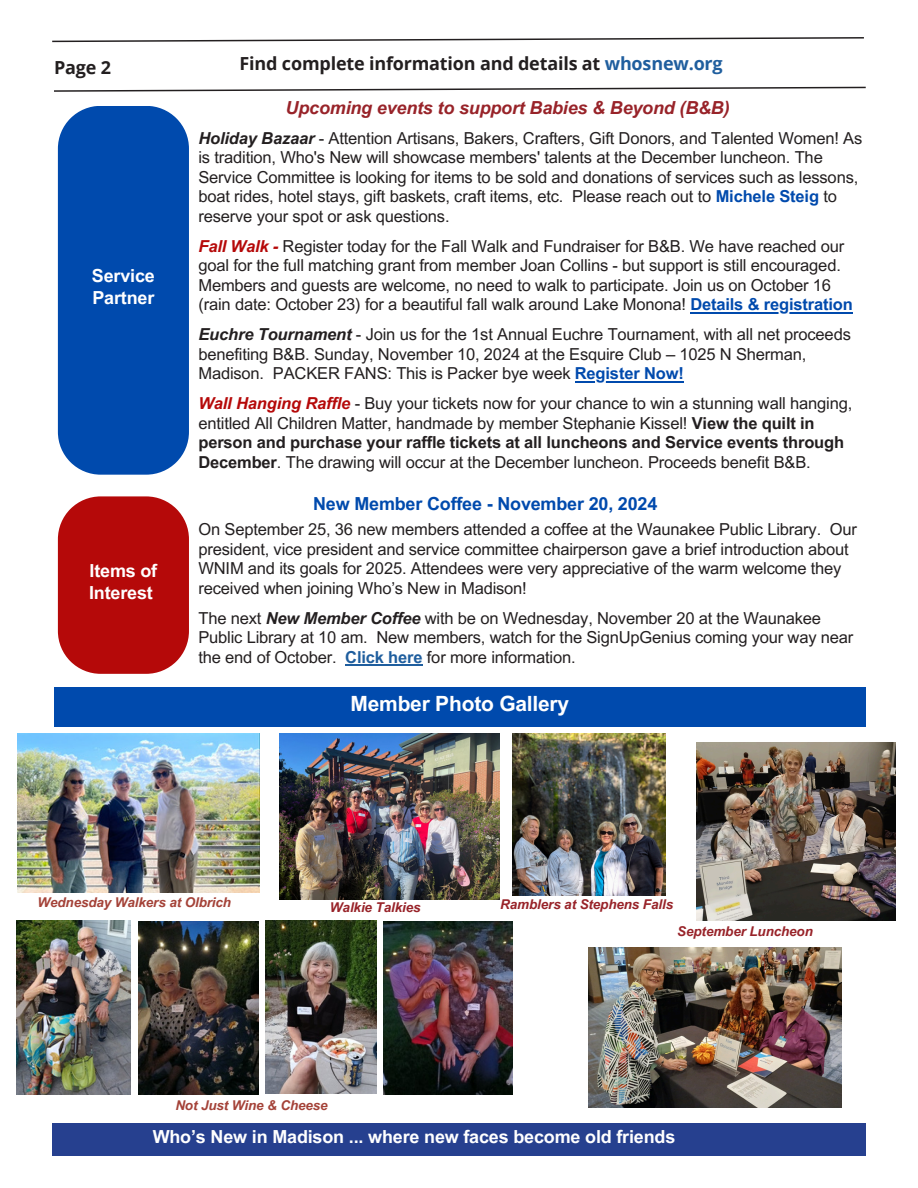
<style>
.page{position:relative;width:918px;height:1188px;background:#fff}
.page>*{position:absolute;margin:0;border:0;box-sizing:border-box;transform-origin:0 0}
.t1{font:700 21px "Arial MT Pro";letter-spacing:-.01em;color:#fff}
.t2{font:700 18px/21.3px "Arial MT Pro";letter-spacing:-.01em;color:#fff}
.t3{font:700 18px "Open Sans";letter-spacing:-.01em;color:#231f20}
.t4{font:italic 700 18px "Arial MT Pro";letter-spacing:-.01em;color:#982329}
.t5{font:700 18px "Arial MT Pro";letter-spacing:-.01em;color:#004aad}
.t6{font:16.5px/19.5px "Arial MT Pro";letter-spacing:-.01em;color:#231f20}
.t7{font:700 16.5px/19.5px "Arial MT Pro";letter-spacing:-.01em;color:#231f20}
.t8{font:italic 700 13.5px "Arial MT Pro";letter-spacing:-.01em;color:#982329}
.t9{font:italic 700 13.5px "Arial MT Pro";letter-spacing:-.01em;color:#a44238}
.s1{color:#1f5e9e}
.s2{font-weight:700;font-style:italic}
.s3{font-weight:700;color:#004aad}
.s4{font-weight:700;font-style:italic;color:#b50909}
.s5{font-weight:700}
.s6{font-weight:400}
.s7{font-weight:700;color:#1f5e9e}
</style>
<div class="page">
<svg style="left:52px;top:37px;width:812px;height:5px"></svg>
<div style="left:52px;top:1123px;width:814px;height:33px;background:#26408f"></div>
<svg style="left:54px;top:87px;width:812px;height:5px"></svg>
<div style="left:58px;top:106px;width:131px;height:369px;background:#004aad"></div>
<svg style="left:58px;top:496px;width:131px;height:178px;background:#ba1a1a"></svg>
<div style="left:54px;top:687px;width:812px;height:40px;background:#004aad"></div>
<img style="left:18px;top:733px;width:242px;height:160px">
<img style="left:279px;top:734px;width:221px;height:165px">
<img style="left:16px;top:920px;width:115px;height:175px">
<img style="left:139px;top:921px;width:119px;height:174px">
<img style="left:266px;top:921px;width:110px;height:173px">
<img style="left:384px;top:922px;width:128px;height:173px">
<img style="left:512px;top:734px;width:153px;height:162px">
<img style="left:589px;top:947px;width:253px;height:161px">
<img style="left:696px;top:743px;width:200px;height:178px">
<hr style="left:345px;top:664px;width:77px;height:2px;background:#1f5e9e">
<hr style="left:690px;top:312px;width:163px;height:1px;background:#004aad">
<hr style="left:575px;top:381px;width:109px;height:1px;background:#004aad">
<h1 class="t3" style="left:54px;top:54px;width:59px">Page 2</h1>
<h2 class="t2" style="left:92px;top:268px;width:64px">Service<br>Partner</h2>
<h2 class="t2" style="left:89px;top:563px;width:70px">Items of<br>Interest</h2>
<p class="t3" style="left:240px;top:51px;width:485px">Find complete information and details at <span class="s1">whosnew.org</span></p>
<p class="t4" style="left:286px;top:101px;width:446px">Upcoming events to support Babies &amp; Beyond (B&amp;B)</p>
<p class="t6" style="left:198px;top:130px;width:665px"><span class="s2">Holiday Bazaar</span> - Attention Artisans, Bakers, Crafters, Gift Donors, and Talented Women! As is tradition, Who's New will showcase members' talents at the December luncheon. The Service Committee is looking for items to be sold and donations of services such as lessons, boat rides, hotel stays, gift baskets, craft items, etc. Please reach out to <span class="s3">Michele Steig</span> to reserve your spot or ask questions.</p>
<p class="t6" style="left:198px;top:238px;width:656px"><span class="s4">Fall Walk -</span> Register today for the Fall Walk and Fundraiser for B&amp;B. We have reached our goal for the full matching grant from member Joan Collins - but support is still encouraged.<br>Members and guests are welcome, no need to walk to participate. Join us on October 16 (rain date: October 23) for a beautiful fall walk around Lake Monona! <span class="s3">Details &amp; registration</span></p>
<p class="t6" style="left:198px;top:327px;width:654px"><span class="s2">Euchre Tournament</span> - Join us for the 1st Annual Euchre Tournament, with all net proceeds benefiting B&amp;B. Sunday, November 10, 2024 at the Esquire Club – 1025 N Sherman,<br>Madison.</p>
<p class="t6" style="left:273px;top:366px;width:412px">PACKER FANS: This is Packer bye week <span class="s3">Register Now!</span></p>
<p class="t6" style="left:198px;top:396px;width:655px"><span class="s4">Wall Hanging Raffle</span> - Buy your tickets now for your chance to win a stunning wall hanging, entitled All Children Matter, handmade by member Stephanie Kissel! <span class="s5">View the quilt in</span></p>
<h2 class="t7" style="left:198px;top:435px;width:647px">person and purchase your raffle tickets at all luncheons and Service events through<br>December<span class="s6">. The drawing will occur at the December luncheon. Proceeds benefit B&amp;B.</span></h2>
<p class="t5" style="left:313px;top:497px;width:346px">New Member Coffee - November 20, 2024</p>
<p class="t6" style="left:198px;top:522px;width:660px">On September 25, 36 new members attended a coffee at the Waunakee Public Library. Our president, vice president and service committee chairperson gave a brief introduction about WNIM and its goals for 2025. Attendees were very appreciative of the warm welcome they received when joining Who’s New in Madison!</p>
<p class="t6" style="left:198px;top:610px;width:656px">The next <span class="s2">New Member Coffee</span> with be on Wednesday, November 20 at the Waunakee<br>Public Library at 10 am. New members, watch for the SignUpGenius coming your way near the end of October. <span class="s7">Click here</span> for more information.</p>
<h2 class="t1" style="left:350px;top:696px;width:220px">Member Photo Gallery</h2>
<p class="t9" style="left:37px;top:898px;width:195px">Wednesday Walkers at Olbrich</p>
<p class="t8" style="left:330px;top:902px;width:92px">Walkie Talkies</p>
<p class="t8" style="left:500px;top:899px;width:174px">Ramblers at Stephens Falls</p>
<p class="t8" style="left:677px;top:926px;width:137px">September Luncheon</p>
<p class="t9" style="left:175px;top:1100px;width:154px">Not Just Wine &amp; Cheese</p>
<p class="t2" style="left:153px;top:1128px;width:524px">Who’s New in Madison ... where new faces become old friends</p>
</div>
